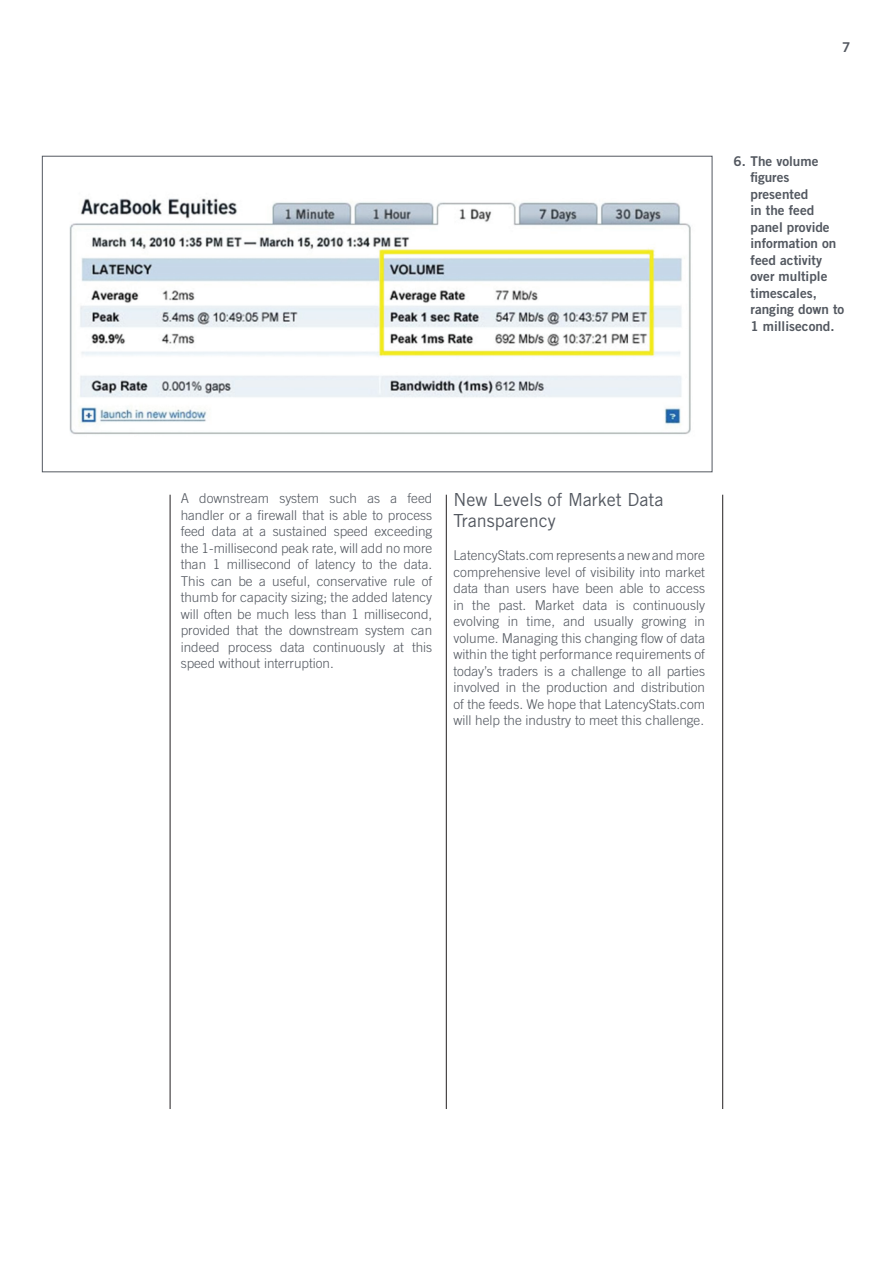
<style>
.page{position:relative;width:893px;height:1263px;background:#fff}
.page>*{position:absolute;margin:0;border:0;box-sizing:border-box;transform-origin:0 0}
.NYX_heading_Sub_lev{font:18px/21px "Trade Gothic LT Std";color:#535860}
.NYX_text_body_nyx_g{font:300 13.5px/16.5px "Trade Gothic LT Std";color:#535860;text-align:justify}
.NYX__heading_sub_le{font:13.5px/16.5px "Trade Gothic LT Std Bd 2";color:#535860}
</style>
<div class="page">
<img style="left:69px;top:198px;width:622px;height:237px">
<hr style="left:170px;top:495px;width:1px;height:614px;background:#231f20">
<hr style="left:446px;top:495px;width:1px;height:614px;background:#231f20">
<hr style="left:722px;top:495px;width:1px;height:614px;background:#231f20">
<p class="NYX__heading_sub_le" style="left:842px;top:39px;width:10px">7</p>
<p class="NYX__heading_sub_le" style="left:750px;top:152px;width:95px;text-indent:-17px">6. The volume figures presented<br>in the feed panel provide information on feed activity over multiple timescales, ranging down to<br>1 millisecond.</p>
<p class="NYX_text_body_nyx_g" style="left:181px;top:490px;width:253px">A downstream system such as a feed handler or a firewall that is able to process feed data at a sustained speed exceeding the 1-millisecond peak rate, will add no more than 1 millisecond of latency to the data.<br>This can be a useful, conservative rule of thumb for capacity sizing; the added latency will often be much less than 1 millisecond, provided that the downstream system can indeed process data continuously at this speed without interruption.</p>
<p class="NYX_heading_Sub_lev" style="left:453px;top:489px;width:211px">New Levels of Market Data<br>Transparency</p>
<p class="NYX_text_body_nyx_g" style="left:453px;top:547px;width:253px">LatencyStats.com represents a new and more comprehensive level of visibility into market data than users have been able to access in the past. Market data is continuously evolving in time, and usually growing in volume. Managing this changing flow of data within the tight performance requirements of today’s traders is a challenge to all parties involved in the production and distribution of the feeds. We hope that LatencyStats.com will help the industry to meet this challenge.</p>
</div>
